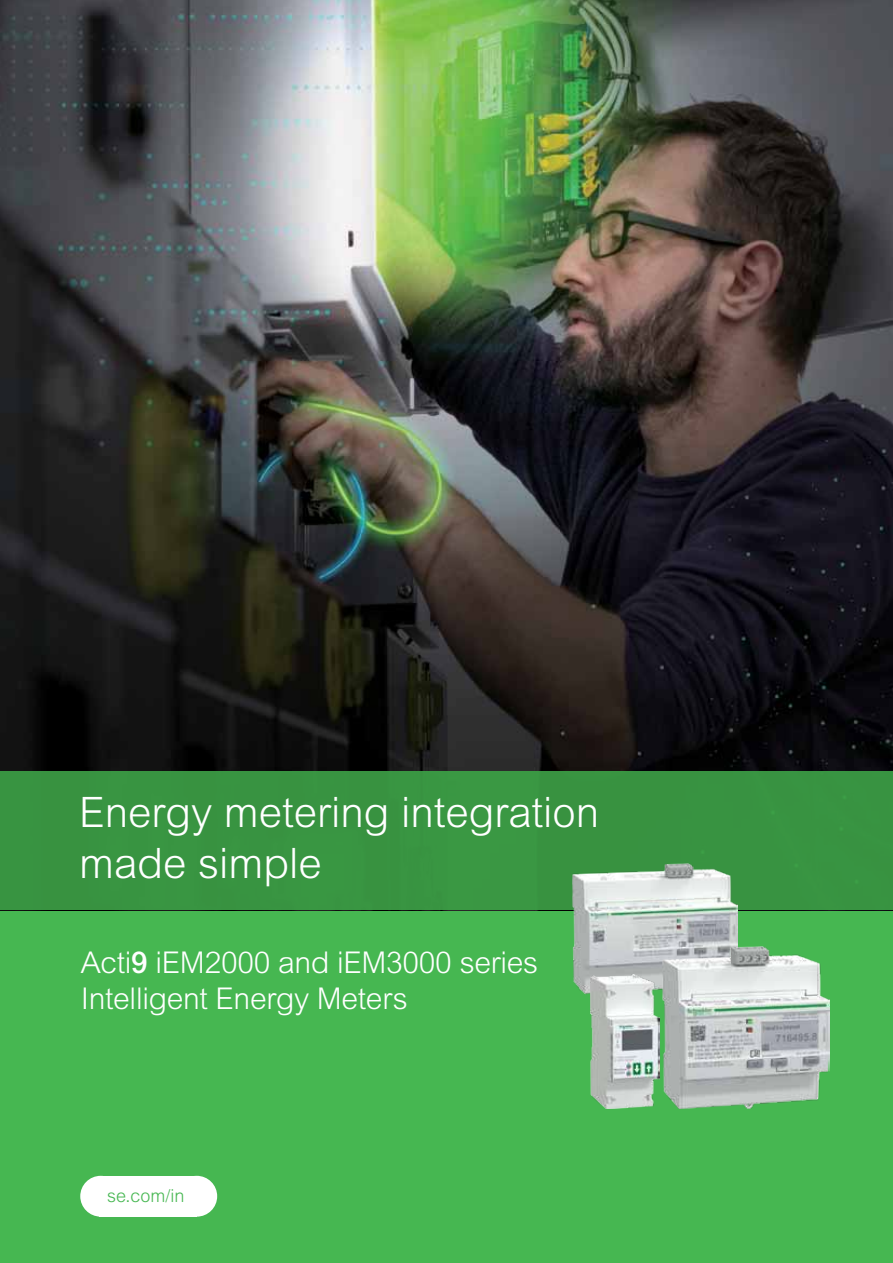
<style>
.page{position:relative;width:893px;height:1263px;background:#fff}
.page>*{position:absolute;margin:0;border:0;box-sizing:border-box;transform-origin:0 0}
.t1{font:300 42px/50.4px "Arial MT Std";color:#fff}
.t2{font:300 30px/36px "Arial MT Std";letter-spacing:-.01em;color:#fff}
.t3{font:300 18px "Arial MT Std";color:#46b751}
.s1{font-weight:500}
</style>
<div class="page">
<div style="left:0;top:910px;width:893px;height:353px;background:#46b751"></div>
<img style="left:0;top:0;width:893px;height:771px">
<div style="left:0;top:771px;width:893px;height:139px;background:#389341"></div>
<img style="left:573px;top:864px;width:164px;height:130px">
<img style="left:662px;top:947px;width:168px;height:162px">
<div style="left:80px;top:1176px;width:41px;height:40px;background:#fff;border-radius:50%"></div>
<div style="left:100px;top:1176px;width:97px;height:40px;background:#fff"></div>
<div style="left:176px;top:1176px;width:41px;height:40px;background:#fff;border-radius:50%"></div>
<img style="left:590px;top:974px;width:69px;height:135px">
<h1 class="t1" style="left:79px;top:787px;width:522px">Energy metering integration made simple</h1>
<p class="t2" style="left:81px;top:944px;width:459px">Acti<span class="s1">9</span> iEM2000 and iEM3000 series<br>Intelligent Energy Meters</p>
<p class="t3" style="left:107px;top:1185px;width:79px">se.com/in</p>
</div>
